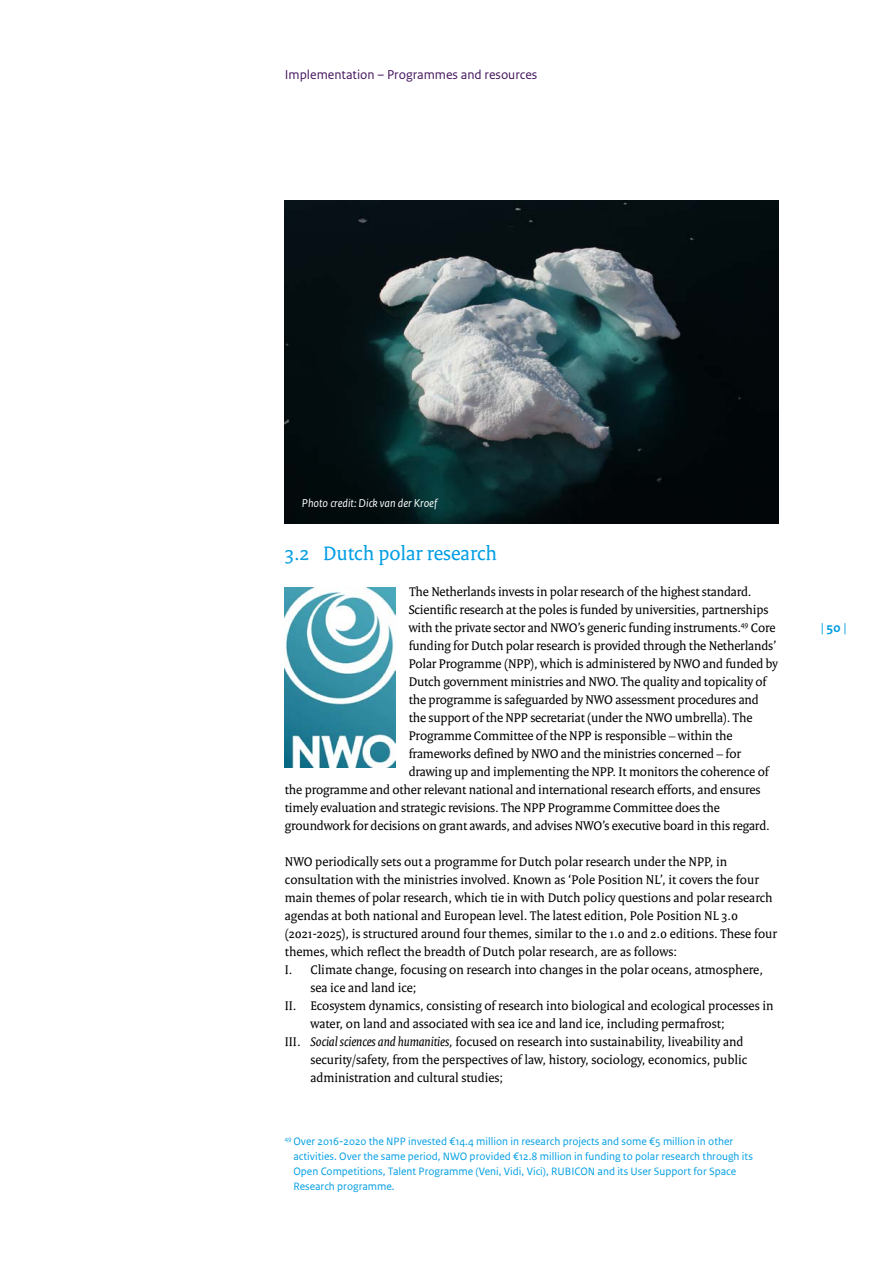
<style>
.page{position:relative;width:893px;height:1263px;background:#fff}
.page>*{position:absolute;margin:0;border:0;box-sizing:border-box;transform-origin:0 0}
.t1{font:21px "Rijksoverheid Serif";color:#009ee3}
.t2{font:13.5px "Rijksoverheid Serif";letter-spacing:-.01em;color:#000}
.t3{font:13.5px "Rijksoverheid Sans Text";color:#44165d}
.t4{font:13.5px "Rijksoverheid Sans Text";color:#009ee3}
.t5{font:italic 12px "Rijksoverheid Sans Text";color:#fff}
.t6{font:11.25px/15px "Rijksoverheid Sans Text TT";color:#009ee3}
.s1{font-style:italic}
.s2{font-weight:700}
</style>
<div class="page">
<img style="left:285px;top:200px;width:493px;height:324px">
<img style="left:285px;top:587px;width:111px;height:180px">
<p class="t3" style="left:285px;top:67px;width:254px">Implementation – Programmes and resources</p>
<p class="t5" style="left:302px;top:496px;width:137px">Photo credit: Dick van der Kroef</p>
<h1 class="t1" style="left:285px;top:541px;width:214px">3.2 Dutch polar research</h1>
<p class="t2" style="left:409px;top:583px;width:344px">The Netherlands invests in polar research of the highest standard.</p>
<p class="t2" style="left:409px;top:601px;width:361px">Scientific research at the poles is funded by universities, partnerships</p>
<p class="t2" style="left:409px;top:619px;width:368px">with the private sector and NWO’s generic funding instruments.<sup>49</sup> Core</p>
<p class="t2" style="left:409px;top:637px;width:369px">funding for Dutch polar research is provided through the Netherlands’</p>
<p class="t2" style="left:409px;top:655px;width:371px">Polar Programme (NPP), which is administered by NWO and funded by</p>
<p class="t2" style="left:409px;top:673px;width:359px">Dutch government ministries and NWO. The quality and topicality of</p>
<p class="t2" style="left:409px;top:691px;width:352px">the programme is safeguarded by NWO assessment procedures and</p>
<p class="t2" style="left:409px;top:709px;width:345px">the support of the NPP secretariat (under the NWO umbrella). The</p>
<p class="t2" style="left:409px;top:727px;width:325px">Programme Committee of the NPP is responsible – within the</p>
<p class="t2" style="left:409px;top:745px;width:334px">frameworks defined by NWO and the ministries concerned – for</p>
<p class="t2" style="left:409px;top:763px;width:362px">drawing up and implementing the NPP. It monitors the coherence of</p>
<p class="t2" style="left:285px;top:781px;width:477px">the programme and other relevant national and international research efforts, and ensures</p>
<p class="t2" style="left:285px;top:799px;width:436px">timely evaluation and strategic revisions. The NPP Programme Committee does the</p>
<p class="t2" style="left:285px;top:817px;width:486px">groundwork for decisions on grant awards, and advises NWO’s executive board in this regard.</p>
<p class="t2" style="left:285px;top:853px;width:444px">NWO periodically sets out a programme for Dutch polar research under the NPP, in</p>
<p class="t2" style="left:285px;top:871px;width:475px">consultation with the ministries involved. Known as ‘Pole Position NL’, it covers the four</p>
<p class="t2" style="left:285px;top:889px;width:489px">main themes of polar research, which tie in with Dutch policy questions and polar research</p>
<p class="t2" style="left:285px;top:907px;width:455px">agendas at both national and European level. The latest edition, Pole Position NL 3.0</p>
<p class="t2" style="left:285px;top:925px;width:493px">(2021-2025), is structured around four themes, similar to the 1.0 and 2.0 editions. These four</p>
<p class="t2" style="left:285px;top:943px;width:394px">themes, which reflect the breadth of Dutch polar research, are as follows:</p>
<p class="t2" style="left:285px;top:961px;width:480px">I. Climate change, focusing on research into changes in the polar oceans, atmosphere,</p>
<p class="t2" style="left:310px;top:979px;width:108px">sea ice and land ice;</p>
<p class="t2" style="left:285px;top:997px;width:490px">II. Ecosystem dynamics, consisting of research into biological and ecological processes in</p>
<p class="t2" style="left:310px;top:1015px;width:416px">water, on land and associated with sea ice and land ice, including permafrost;</p>
<p class="t2" style="left:285px;top:1033px;width:460px">III. <span class="s1">Social sciences and humanities,</span> focused on research into sustainability, liveability and</p>
<p class="t2" style="left:310px;top:1051px;width:438px">security/safety, from the perspectives of law, history, sociology, economics, public</p>
<p class="t2" style="left:310px;top:1069px;width:194px">administration and cultural studies;</p>
<p class="t6" style="left:293px;top:1134px;width:461px;text-indent:-9px"><sup>49</sup> Over 2016-2020 the NPP invested €14.4 million in research projects and some €5 million in other activities. Over the same period, NWO provided €12.8 million in funding to polar research through its Open Competitions, Talent Programme (Veni, Vidi, Vici), RUBICON and its User Support for Space Research programme.</p>
<p class="t4" style="left:821px;top:620px;width:27px">| <span class="s2">50</span> |</p>
</div>
